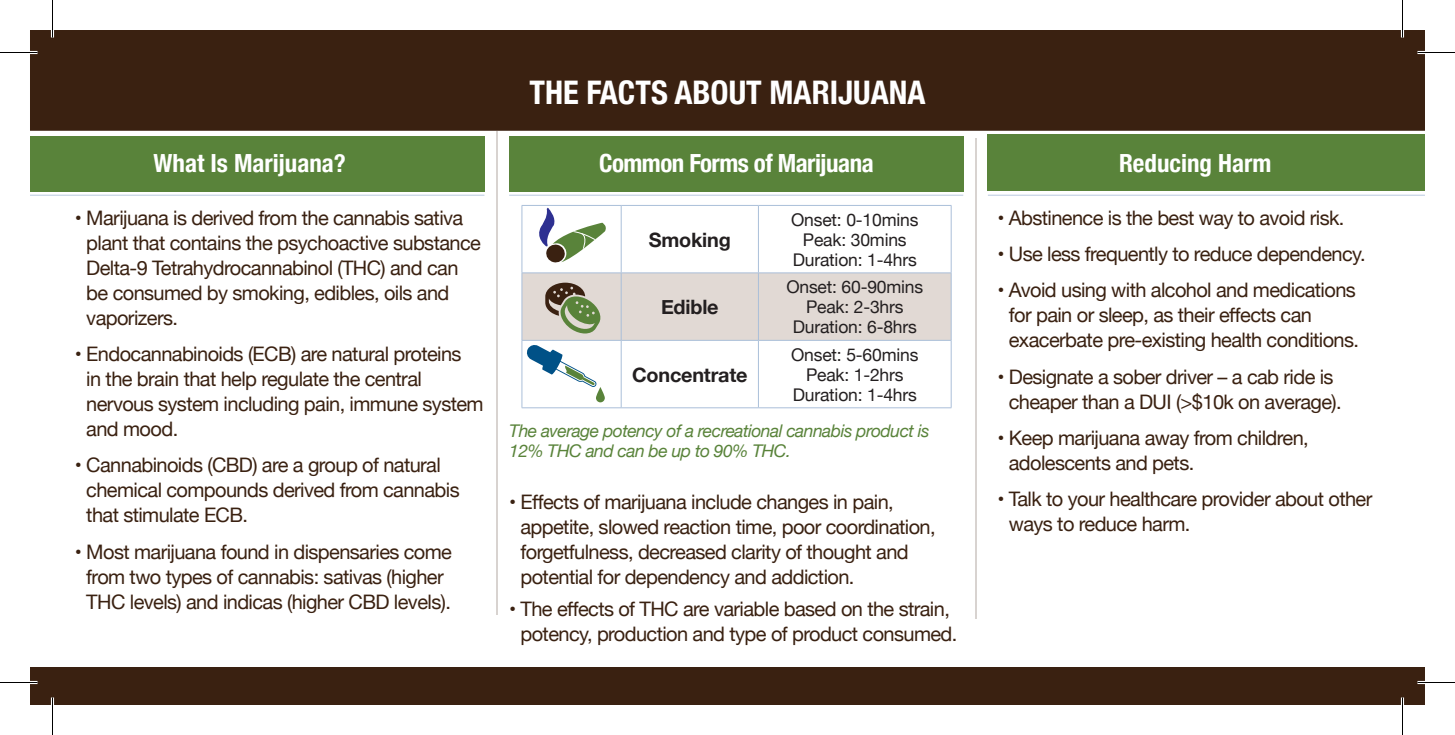
<style>
.page{position:relative;width:1455px;height:735px;background:#fff}
.page>*{position:absolute;margin:0;border:0;box-sizing:border-box;transform-origin:0 0}
.t1{font:700 condensed 32.5px "Helvetica Neue";color:#fff}
.t2{font:700 condensed 25px "Helvetica Neue";color:#fff}
.t3{font:700 condensed 25px "Helvetica Neue";letter-spacing:-.02em;color:#fff}
.t4{font:20px/25px "Helvetica Neue";letter-spacing:-.03em;color:#3a2111}
.t5{font:700 19.75px "Helvetica Neue";letter-spacing:-.01em;color:#231f20}
.t6{font:17.5px/20px "Helvetica Neue";letter-spacing:-.01em;color:#231f20;text-align:center}
.t7{font:italic 17.5px/20px "Helvetica Neue";letter-spacing:-.03em;color:#59833a}
</style>
<div class="page">
<div style="left:988px;top:135px;width:437px;height:56px;background:#59833a"></div>
<div style="left:509px;top:136px;width:455px;height:56px;background:#59833a"></div>
<div style="left:30px;top:667px;width:1395px;height:38px;background:#3a2111"></div>
<div style="left:30px;top:30px;width:1395px;height:101px;background:#3a2111"></div>
<div style="left:30px;top:136px;width:455px;height:56px;background:#59833a"></div>
<hr style="left:496px;top:131px;width:2px;height:483px;background:#3a2111">
<hr style="left:975px;top:138px;width:2px;height:481px;background:#3a2111">
<hr style="left:30px;top:195px;width:454px;height:1px;background:#b9c9df">
<hr style="left:509px;top:195px;width:454px;height:1px;background:#b9c9df">
<hr style="left:522px;top:205px;width:99px;height:1px;background:#aabfd9">
<hr style="left:522px;top:206px;width:1px;height:67px;background:#aabfd9">
<hr style="left:621px;top:205px;width:137px;height:1px;background:#aabfd9">
<hr style="left:621px;top:206px;width:1px;height:67px;background:#aabfd9">
<hr style="left:758px;top:206px;width:1px;height:67px;background:#aabfd9">
<hr style="left:951px;top:206px;width:1px;height:67px;background:#aabfd9">
<hr style="left:522px;top:272px;width:99px;height:1px;background:#aabfd9">
<hr style="left:621px;top:272px;width:137px;height:1px;background:#aabfd9">
<hr style="left:758px;top:272px;width:193px;height:1px;background:#aabfd9">
<hr style="left:951px;top:273px;width:1px;height:67px;background:#aabfd9">
<hr style="left:522px;top:341px;width:1px;height:67px;background:#aabfd9">
<hr style="left:621px;top:341px;width:1px;height:67px;background:#aabfd9">
<hr style="left:758px;top:341px;width:1px;height:67px;background:#aabfd9">
<hr style="left:951px;top:341px;width:1px;height:67px;background:#aabfd9">
<hr style="left:522px;top:407px;width:99px;height:1px;background:#aabfd9">
<hr style="left:621px;top:407px;width:137px;height:1px;background:#aabfd9">
<hr style="left:758px;top:407px;width:193px;height:1px;background:#aabfd9">
<hr style="left:758px;top:205px;width:193px;height:1px;background:#aabfd9">
<hr style="left:988px;top:195px;width:437px;height:1px;background:#b9c9df">
<svg style="left:539px;top:207px;width:67px;height:56px"></svg>
<svg style="left:522px;top:273px;width:429px;height:114px"></svg>
<svg style="left:596px;top:387px;width:9px;height:15px"></svg>
<hr style="left:0;top:51px;width:38px;height:3px;background:#fff">
<hr style="left:1418px;top:51px;width:37px;height:3px;background:#fff">
<hr style="left:0;top:681px;width:38px;height:3px;background:#fff">
<hr style="left:1418px;top:681px;width:37px;height:3px;background:#fff">
<hr style="left:51px;top:0;width:3px;height:38px;background:#fff">
<hr style="left:51px;top:698px;width:3px;height:37px;background:#fff">
<hr style="left:1401px;top:0;width:3px;height:38px;background:#fff">
<hr style="left:1401px;top:698px;width:3px;height:37px;background:#fff">
<hr style="left:0;top:52px;width:38px;height:1px;background:#000">
<hr style="left:1418px;top:52px;width:37px;height:1px;background:#000">
<hr style="left:0;top:682px;width:38px;height:1px;background:#000">
<hr style="left:1418px;top:682px;width:37px;height:1px;background:#000">
<hr style="left:52px;top:0;width:1px;height:38px;background:#000">
<hr style="left:52px;top:698px;width:1px;height:37px;background:#000">
<hr style="left:1402px;top:0;width:1px;height:38px;background:#000">
<hr style="left:1402px;top:698px;width:1px;height:37px;background:#000">
<p class="t1" style="left:530px;top:65px;width:397px">THE FACTS ABOUT MARIJUANA</p>
<p class="t2" style="left:154px;top:142px;width:194px">What Is Marijuana?</p>
<p class="t3" style="left:599px;top:142px;width:276px">Common Forms of Marijuana</p>
<p class="t2" style="left:1119px;top:142px;width:154px">Reducing Harm</p>
<p class="t4" style="left:86px;top:206px;width:396px;text-indent:-11px">• Marijuana is derived from the cannabis sativa plant that contains the psychoactive substance Delta-9 Tetrahydrocannabinol (THC) and can be consumed by smoking, edibles, oils and vaporizers.</p>
<p class="t4" style="left:86px;top:343px;width:399px;text-indent:-11px">• Endocannabinoids (ECB) are natural proteins<br>in the brain that help regulate the central nervous system including pain, immune system and mood.</p>
<p class="t4" style="left:86px;top:454px;width:375px;text-indent:-11px">• Cannabinoids (CBD) are a group of natural chemical compounds derived from cannabis that stimulate ECB.</p>
<p class="t4" style="left:75px;top:540px;width:379px;text-align:center">• Most marijuana found in dispensaries come from two types of cannabis: sativas (higher<br>THC levels) and indicas (higher CBD levels).</p>
<p class="t5" style="left:649px;top:224px;width:84px">Smoking</p>
<p class="t5" style="left:661px;top:292px;width:59px">Edible</p>
<p class="t5" style="left:632px;top:359px;width:117px">Concentrate</p>
<p class="t6" style="left:791px;top:210px;width:129px">Onset: 0-10mins<br>Peak: 30mins<br>Duration: 1-4hrs</p>
<p class="t6" style="left:786px;top:278px;width:138px">Onset: 60-90mins<br>Peak: 2-3hrs<br>Duration: 6-8hrs</p>
<p class="t6" style="left:791px;top:345px;width:129px">Onset: 5-60mins<br>Peak: 1-2hrs<br>Duration: 1-4hrs</p>
<p class="t7" style="left:509px;top:422px;width:422px">The average potency of a recreational cannabis product is<br>12% THC and can be up to 90% THC.</p>
<p class="t4" style="left:521px;top:491px;width:417px;text-indent:-11px">• Effects of marijuana include changes in pain, appetite, slowed reaction time, poor coordination, forgetfulness, decreased clarity of thought and potential for dependency and addiction.</p>
<p class="t4" style="left:509px;top:598px;width:450px;text-align:center">• The effects of THC are variable based on the strain, potency, production and type of product consumed.</p>
<p class="t4" style="left:998px;top:206px;width:349px">• Abstinence is the best way to avoid risk.</p>
<p class="t4" style="left:998px;top:243px;width:370px">• Use less frequently to reduce dependency.</p>
<p class="t4" style="left:1009px;top:279px;width:352px;text-indent:-11px">• Avoid using with alcohol and medications for pain or sleep, as their effects can exacerbate pre-existing health conditions.</p>
<p class="t4" style="left:998px;top:365px;width:346px;text-align:center">• Designate a sober driver – a cab ride is cheaper than a DUI (&gt;$10k on average).</p>
<p class="t4" style="left:1009px;top:426px;width:301px;text-indent:-11px">• Keep marijuana away from children, adolescents and pets.</p>
<p class="t4" style="left:1009px;top:488px;width:365px;text-indent:-11px">• Talk to your healthcare provider about other ways to reduce harm.</p>
</div>
